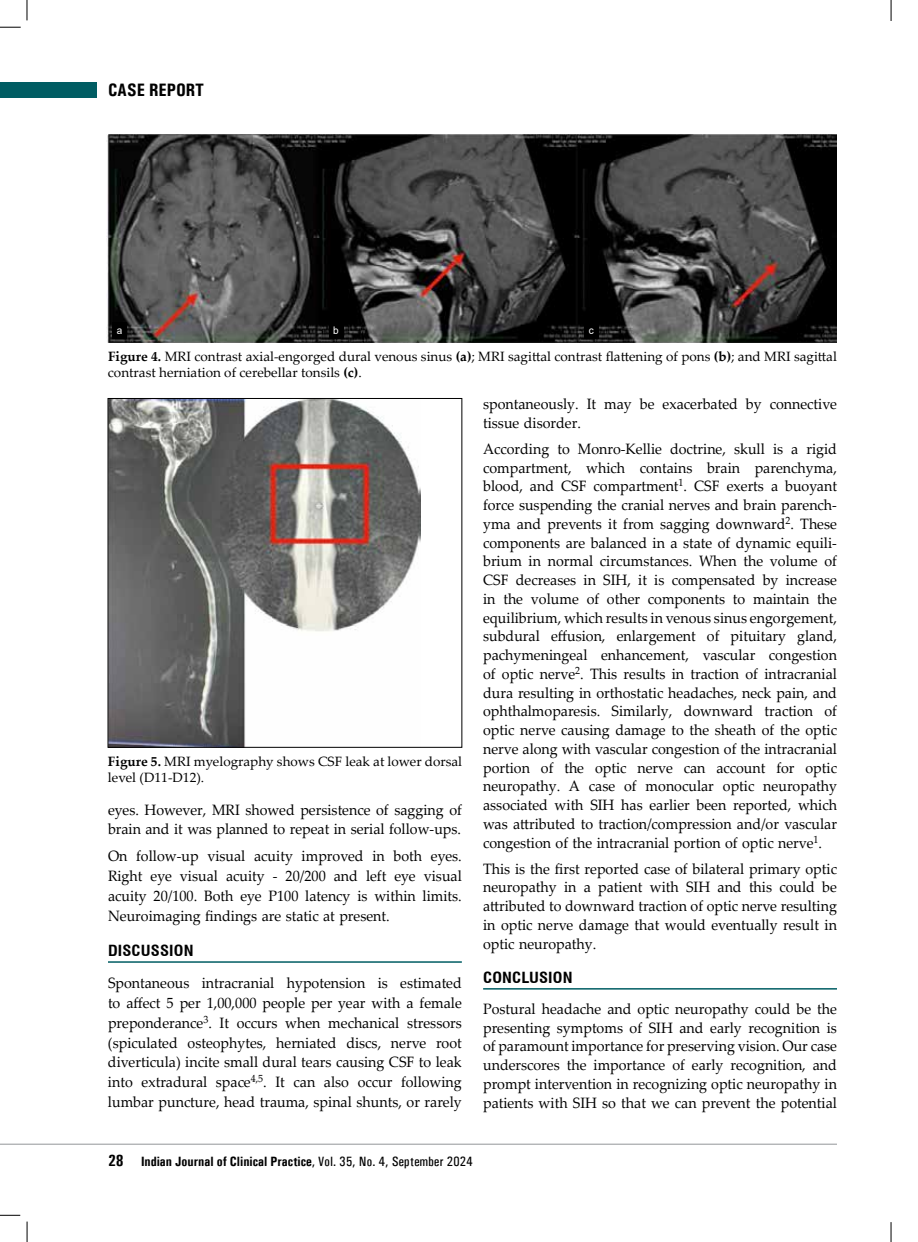
<style>
.page{position:relative;width:918px;height:1242px;background:#fff}
.page>*{position:absolute;margin:0;border:0;box-sizing:border-box;transform-origin:0 0}
.t1{font:700 18px "Univers Condensed";color:#000}
.t2{font:15px/18.8px "Palatino Linotype";color:#000;text-align:justify;scale:.95 1}
.t3{font:700 condensed 15px "Swiss 721 BT";letter-spacing:.01em;color:#000;scale:1.1 1}
.t4{font:13.5px/16.2px "Palatino Linotype";color:#000}
.t5{font:700 13.5px "Univers Condensed";color:#000}
.t6{font:10.5px "Arial";color:#fff;scale:.95 1}
.s1{font-weight:700}
.s2{font-size:16.5px}
.s3{font-weight:400}
</style>
<div class="page">
<div style="left:0;top:83px;width:97px;height:15px;background:#005d63"></div>
<svg style="left:0;top:27px;width:21px;height:1px"></svg>
<svg style="left:27px;top:0;width:1px;height:20px"></svg>
<svg style="left:27px;top:1222px;width:1px;height:20px"></svg>
<svg style="left:0;top:1215px;width:20px;height:1px"></svg>
<svg style="left:891px;top:0;width:1px;height:21px"></svg>
<svg style="left:891px;top:1222px;width:1px;height:20px"></svg>
<hr style="left:0;top:1144px;width:837px;height:1px;background:#939598">
<hr style="left:108px;top:961px;width:354px;height:2px;background:#005d63">
<hr style="left:483px;top:988px;width:354px;height:2px;background:#005d63">
<img style="left:106px;top:135px;width:731px;height:208px">
<svg style="left:112px;top:322px;width:15px;height:16px"></svg>
<svg style="left:329px;top:322px;width:14px;height:16px"></svg>
<svg style="left:584px;top:322px;width:14px;height:16px"></svg>
<img style="left:110px;top:400px;width:311px;height:346px">
<div style="left:108px;top:398px;width:354px;height:350px;border:1px solid #000"></div>
<p class="t1" style="left:108px;top:79px;width:98px">CASE REPORT</p>
<p class="t6" style="left:117px;top:323px;width:7px">a</p>
<p class="t6" style="left:333px;top:323px;width:7px">b</p>
<p class="t6" style="left:589px;top:323px;width:7px">c</p>
<p class="t4" style="left:108px;top:348px;width:731px"><span class="s1">Figure 4.</span> MRI contrast axial-engorged dural venous sinus <span class="s1">(a)</span>; MRI sagittal contrast flattening of pons <span class="s1">(b)</span>; and MRI sagittal contrast herniation of cerebellar tonsils <span class="s1">(c)</span>.</p>
<p class="t4" style="left:108px;top:753px;width:356px"><span class="s1">Figure 5.</span> MRI myelography shows CSF leak at lower dorsal level (D11-D12).</p>
<p class="t2" style="left:108px;top:799px;width:374px;line-height:19.8px">eyes. However, MRI showed persistence of sagging of brain and it was planned to repeat in serial follow-ups.</p>
<p class="t2" style="left:108px;top:846px;width:374px;line-height:19.8px">On follow-up visual acuity improved in both eyes.<br>Right eye visual acuity - 20/200 and left eye visual acuity 20/100. Both eye P100 latency is within limits.<br>Neuroimaging findings are static at present.</p>
<p class="t3" style="left:108px;top:941px;width:79px">DISCUSSION</p>
<p class="t2" style="left:108px;top:973px;width:374px;line-height:19.8px">Spontaneous intracranial hypotension is estimated to affect 5 per 1,00,000 people per year with a female preponderance<sup>3</sup>. It occurs when mechanical stressors (spiculated osteophytes, herniated discs, nerve root diverticula) incite small dural tears causing CSF to leak into extradural space<sup>4,5</sup>. It can also occur following lumbar puncture, head trauma, spinal shunts, or rarely</p>
<p class="t2" style="left:483px;top:394px;width:374px">spontaneously. It may be exacerbated by connective tissue disorder.</p>
<p class="t2" style="left:483px;top:439px;width:374px">According to Monro-Kellie doctrine, skull is a rigid compartment, which contains brain parenchyma, blood, and CSF compartment<sup>1</sup>. CSF exerts a buoyant force suspending the cranial nerves and brain parench&shy;yma and prevents it from sagging downward<sup>2</sup>. These components are balanced in a state of dynamic equili&shy;brium in normal circumstances. When the volume of CSF decreases in SIH, it is compensated by increase in the volume of other components to maintain the equilibrium, which results in venous sinus engorgement, subdural effusion, enlargement of pituitary gland, pachymeningeal enhancement, vascular congestion of optic nerve<sup>2</sup>. This results in traction of intracranial dura resulting in orthostatic headaches, neck pain, and ophthalmoparesis. Similarly, downward traction of optic nerve causing damage to the sheath of the optic nerve along with vascular congestion of the intracranial portion of the optic nerve can account for optic neuropathy. A case of monocular optic neuropathy associated with SIH has earlier been reported, which was attributed to traction/compression and/or vascular congestion of the intracranial portion of optic nerve<sup>1</sup>.</p>
<p class="t2" style="left:483px;top:858px;width:374px">This is the first reported case of bilateral primary optic neuropathy in a patient with SIH and this could be attributed to downward traction of optic nerve resulting in optic nerve damage that would eventually result in optic neuropathy.</p>
<p class="t3" style="left:483px;top:968px;width:83px">CONCLUSION</p>
<p class="t2" style="left:483px;top:999px;width:374px">Postural headache and optic neuropathy could be the presenting symptoms of SIH and early recognition is of paramount importance for preserving vision. Our case underscores the importance of early recognition, and prompt intervention in recognizing optic neuropathy in patients with SIH so that we can prevent the potential</p>
<p class="t5" style="left:108px;top:1153px;width:366px"><span class="s2">28</span> Indian Journal of Clinical Practice<span class="s3">, Vol. 35, No. 4, September 2024</span></p>
</div>
